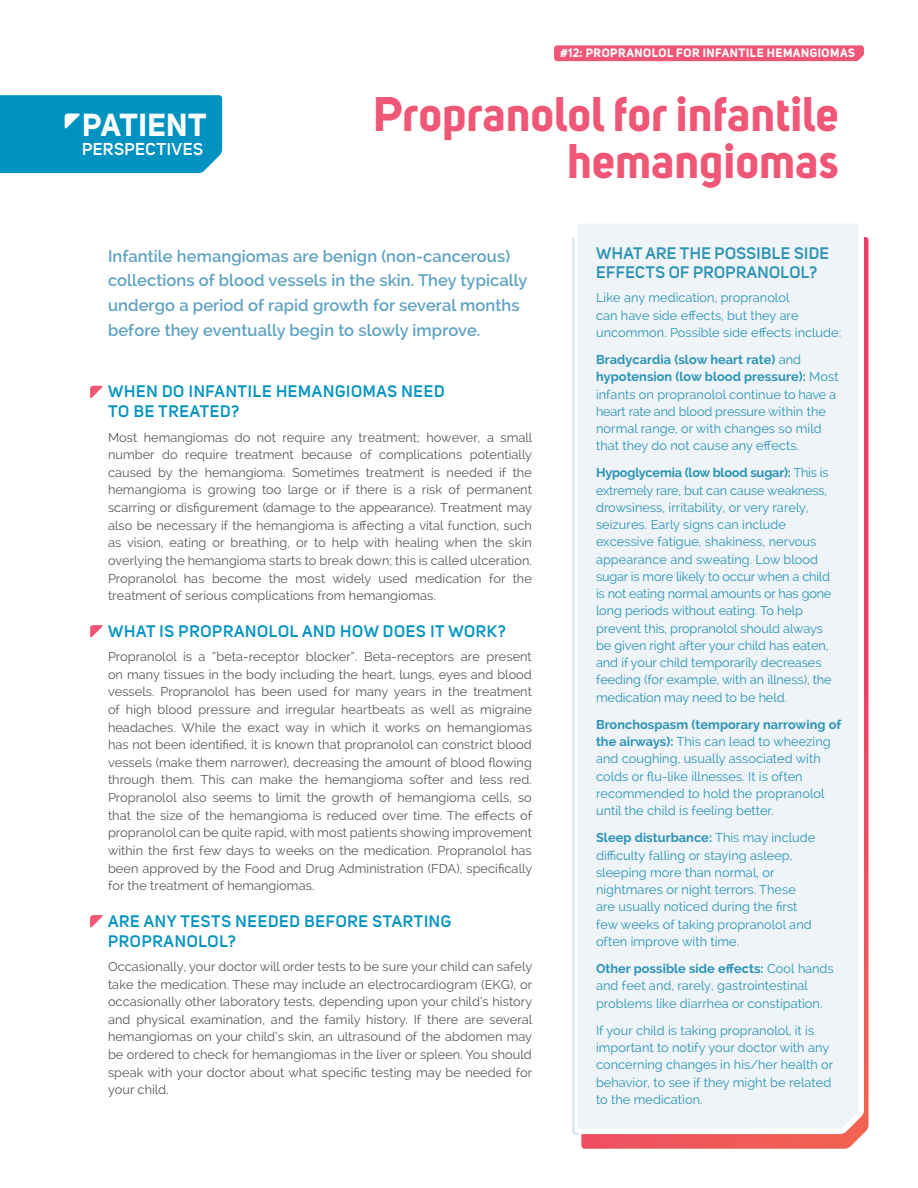
<style>
.page{position:relative;width:918px;height:1188px;background:#fff}
.page>*{position:absolute;margin:0;border:0;box-sizing:border-box;transform-origin:0 0}
.t1{font:700 48px/46.5px "Uni Sans";color:#f05675;text-align:right}
.t2{font:700 31.5px "Uni Sans";letter-spacing:.01em;color:#fff}
.t3{font:600 17.1px "Uni Sans";letter-spacing:.025em;color:#fff}
.t4{font:600 16.5px/24.8px "Raleway";letter-spacing:.005em;color:#5da2c2}
.t5{font:600 16.5px/19.8px "Uni Sans";letter-spacing:.045em;color:#0093c1}
.t6{font:600 16.5px/19.8px "Uni Sans";letter-spacing:.025em;color:#2b93b6}
.t7{font:12.75px/17.5px "Raleway";letter-spacing:.005em;color:#57585a;text-align:justify}
.t8{font:12.75px/17.2px "Raleway";letter-spacing:.005em;color:#2b93b6}
.t9{font:700 12px "Uni Sans";letter-spacing:.045em;color:#fff}
.s1{font-weight:700}
</style>
<div class="page">
<div style="left:578px;top:224px;width:289px;height:913px;background:#eef4f8"></div>
<div style="left:554px;top:45px;width:310px;height:16px;background:#f05675"></div>
<div style="left:0;top:95px;width:222px;height:78px;background:#0093c1"></div>
<svg style="left:90px;top:386px;width:13px;height:12px"></svg>
<svg style="left:90px;top:625px;width:13px;height:13px"></svg>
<svg style="left:90px;top:915px;width:13px;height:13px"></svg>
<svg style="left:572px;top:235px;width:8px;height:901px"></svg>
<h2 class="t2" style="left:82px;top:105px;width:126px">PATIENT</h2>
<h3 class="t3" style="left:82px;top:136px;width:123px">PERSPECTIVES</h3>
<p class="t9" style="left:560px;top:46px;width:296px">#12: PROPRANOLOL FOR INFANTILE HEMANGIOMAS</p>
<h1 class="t1" style="left:373px;top:91px;width:467px">Propranolol for infantile hemangiomas</h1>
<p class="t4" style="left:108px;top:243px;width:421px">Infantile hemangiomas are benign (non-cancerous) collections of blood vessels in the skin. They typically undergo a period of rapid growth for several months before they eventually begin to slowly improve.</p>
<p class="t5" style="left:108px;top:381px;width:338px">WHEN DO INFANTILE HEMANGIOMAS NEED<br>TO BE TREATED?</p>
<p class="t7" style="left:108px;top:428px;width:426px">Most hemangiomas do not require any treatment; however, a small number do require treatment because of complications potentially caused by the hemangioma. Sometimes treatment is needed if the hemangioma is growing too large or if there is a risk of permanent scarring or disfigurement (damage to the appearance). Treatment may also be necessary if the hemangioma is affecting a vital function, such as vision, eating or breathing, or to help with healing when the skin overlying the hemangioma starts to break down; this is called ulceration.<br>Propranolol has become the most widely used medication for the treatment of serious complications from hemangiomas.</p>
<p class="t5" style="left:108px;top:620px;width:399px">WHAT IS PROPRANOLOL AND HOW DOES IT WORK?</p>
<p class="t7" style="left:108px;top:648px;width:426px">Propranolol is a “beta-receptor blocker”. Beta-receptors are present on many tissues in the body including the heart, lungs, eyes and blood vessels. Propranolol has been used for many years in the treatment of high blood pressure and irregular heartbeats as well as migraine headaches. While the exact way in which it works on hemangiomas has not been identified, it is known that propranolol can constrict blood vessels (make them narrower), decreasing the amount of blood flowing through them. This can make the hemangioma softer and less red.<br>Propranolol also seems to limit the growth of hemangioma cells, so that the size of the hemangioma is reduced over time. The effects of propranolol can be quite rapid, with most patients showing improvement within the first few days to weeks on the medication. Propranolol has been approved by the Food and Drug Administration (FDA), specifically for the treatment of hemangiomas.</p>
<p class="t5" style="left:108px;top:910px;width:345px">ARE ANY TESTS NEEDED BEFORE STARTING<br>PROPRANOLOL?</p>
<p class="t7" style="left:108px;top:958px;width:426px">Occasionally, your doctor will order tests to be sure your child can safely take the medication. These may include an electrocardiogram (EKG), or occasionally other laboratory tests, depending upon your child’s history and physical examination, and the family history. If there are several hemangiomas on your child’s skin, an ultrasound of the abdomen may be ordered to check for hemangiomas in the liver or spleen. You should speak with your doctor about what specific testing may be needed for your child.</p>
<p class="t6" style="left:596px;top:242px;width:234px">WHAT ARE THE POSSIBLE SIDE<br>EFFECTS OF PROPRANOLOL?</p>
<p class="t8" style="left:596px;top:289px;width:247px">Like any medication, propranolol<br>can have side effects, but they are uncommon. Possible side effects include:</p>
<p class="t8" style="left:596px;top:351px;width:244px"><span class="s1">Bradycardia (slow heart rate)</span> and <span class="s1">hypotension (low blood pressure):</span> Most infants on propranolol continue to have a heart rate and blood pressure within the normal range, or with changes so mild that they do not cause any effects.</p>
<p class="t8" style="left:596px;top:464px;width:237px"><span class="s1">Hypoglycemia (low blood sugar):</span> This is extremely rare, but can cause weakness, drowsiness, irritability, or very rarely, seizures. Early signs can include excessive fatigue, shakiness, nervous appearance and sweating. Low blood sugar is more likely to occur when a child is not eating normal amounts or has gone long periods without eating. To help prevent this, propranolol should always be given right after your child has eaten, and if your child temporarily decreases feeding (for example, with an illness), the medication may need to be held.</p>
<p class="t8" style="left:596px;top:716px;width:247px"><span class="s1">Bronchospasm (temporary narrowing of the airways):</span> This can lead to wheezing and coughing, usually associated with colds or flu-like illnesses. It is often recommended to hold the propranolol until the child is feeling better.</p>
<p class="t8" style="left:596px;top:829px;width:221px"><span class="s1">Sleep disturbance:</span> This may include difficulty falling or staying asleep, sleeping more than normal, or nightmares or night terrors. These are usually noticed during the first few weeks of taking propranolol and often improve with time.</p>
<p class="t8" style="left:596px;top:960px;width:239px"><span class="s1">Other possible side effects:</span> Cool hands and feet and, rarely, gastrointestinal problems like diarrhea or constipation.</p>
<p class="t8" style="left:596px;top:1022px;width:239px">If your child is taking propranolol, it is important to notify your doctor with any concerning changes in his/her health or behavior, to see if they might be related to the medication.</p>
</div>
